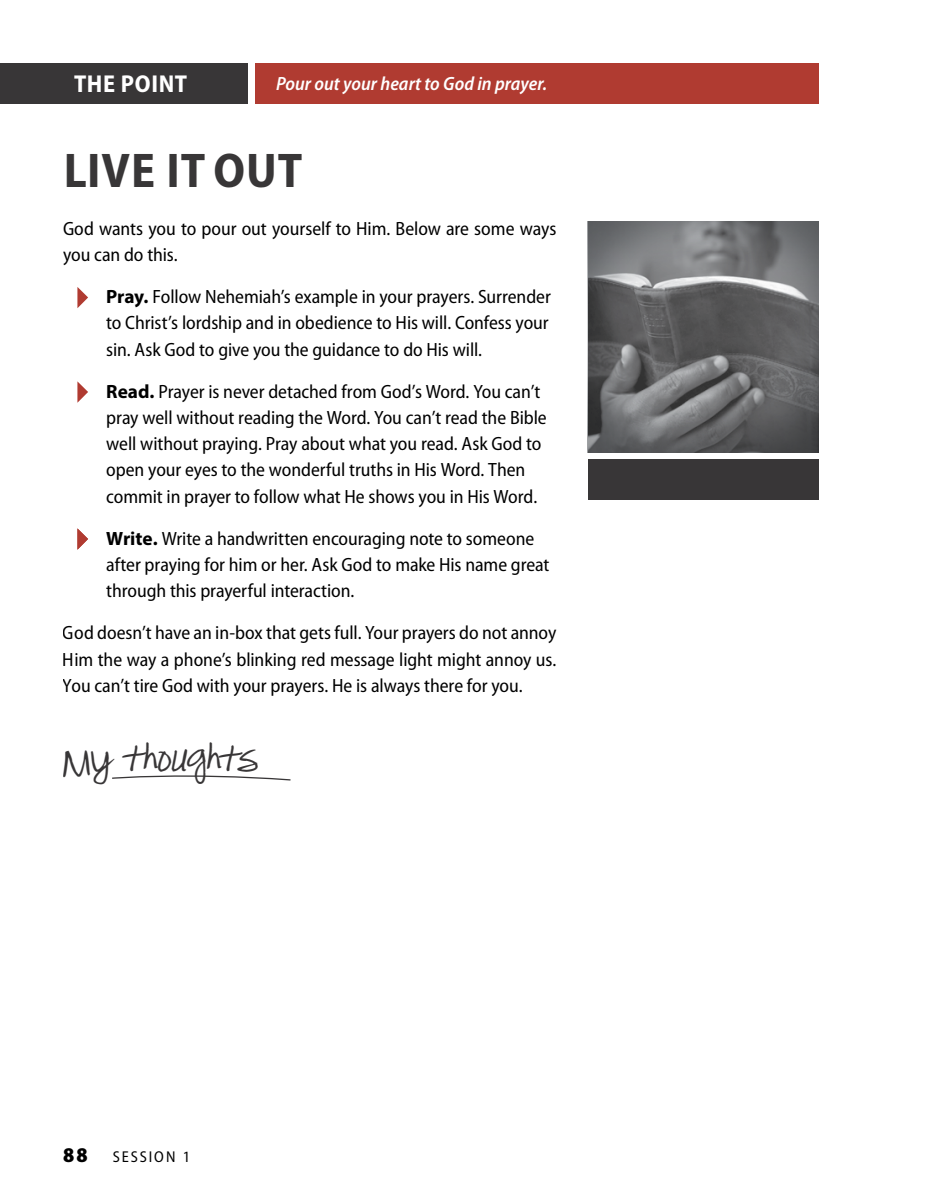
<style>
.page{position:relative;width:945px;height:1197px;background:#fff}
.page>*{position:absolute;margin:0;border:0;box-sizing:border-box;transform-origin:0 0}
.t1{font:700 semi-condensed 49px "Myriad Pro";letter-spacing:.02em;color:#383637}
.t2{font:28px "Pea Alesa";color:#383637}
.t3{font:700 semi-condensed 24.5px "Myriad Pro";letter-spacing:.025em;color:#fff}
.t4{font:900 semi-condensed 21px "Myriad Pro";color:#000}
.t5{font:semi-condensed 19.25px/26.2px "Myriad Pro";letter-spacing:-.005em;color:#000}
.t6{font:italic 600 semi-condensed 19.25px "Myriad Pro";letter-spacing:.005em;color:#fff}
.t7{font:semi-condensed 15.75px "Myriad Pro";letter-spacing:.12em;color:#000}
.s1{font-weight:700;font-stretch:normal}
</style>
<div class="page">
<div style="left:0;top:63px;width:248px;height:40px;background:#383637"></div>
<div style="left:255px;top:63px;width:564px;height:40px;background:#b03b31"></div>
<svg style="left:77px;top:287px;width:11px;height:21px"></svg>
<svg style="left:77px;top:381px;width:11px;height:22px"></svg>
<svg style="left:77px;top:528px;width:11px;height:22px"></svg>
<svg style="left:588px;top:221px;width:231px;height:231px;background:#6a6a6c"></svg>
<div style="left:588px;top:459px;width:231px;height:41px;background:#383637"></div>
<svg style="left:112px;top:775px;width:179px;height:6px"></svg>
<p class="t3" style="left:74px;top:70px;width:115px">THE POINT</p>
<p class="t6" style="left:276px;top:74px;width:273px">Pour out your heart to God in prayer.</p>
<h1 class="t1" style="left:63px;top:143px;width:241px">LIVE IT OUT</h1>
<p class="t5" style="left:63px;top:216px;width:495px">God wants you to pour out yourself to Him. Below are some ways you can do this.</p>
<p class="t5" style="left:106px;top:284px;width:446px;text-align:justify"><span class="s1">Pray.</span> Follow Nehemiah’s example in your prayers. Surrender to Christ’s lordship and in obedience to His will. Confess your sin. Ask God to give you the guidance to do His will.</p>
<p class="t5" style="left:106px;top:379px;width:442px"><span class="s1">Read.</span> Prayer is never detached from God’s Word. You can’t pray well without reading the Word. You can’t read the Bible well without praying. Pray about what you read. Ask God to open your eyes to the wonderful truths in His Word. Then commit in prayer to follow what He shows you in His Word.</p>
<p class="t5" style="left:106px;top:526px;width:445px"><span class="s1">Write.</span> Write a handwritten encouraging note to someone after praying for him or her. Ask God to make His name great through this prayerful interaction.</p>
<p class="t5" style="left:63px;top:620px;width:495px;text-align:justify">God doesn’t have an in-box that gets full. Your prayers do not annoy Him the way a phone’s blinking red message light might annoy us.<br>You can’t tire God with your prayers. He is always there for you.</p>
<h2 class="t2" style="left:63px;top:754px;width:196px">My thoughts</h2>
<p class="t4" style="left:63px;top:1143px;width:26px">88</p>
<p class="t7" style="left:113px;top:1149px;width:79px">SESSION 1</p>
</div>
